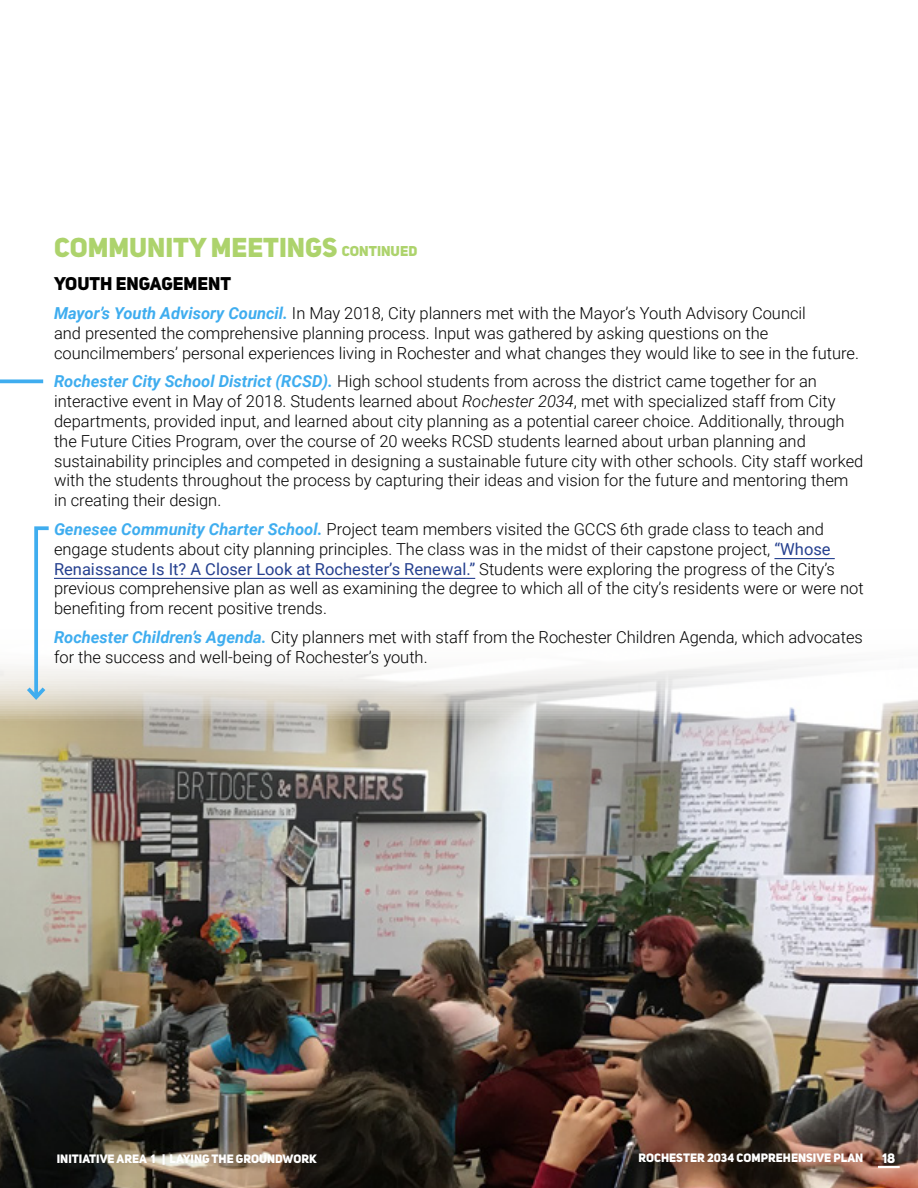
<style>
.page{position:relative;width:918px;height:1188px;background:#fff}
.page>*{position:absolute;margin:0;border:0;box-sizing:border-box;transform-origin:0 0}
.t1{font:27px "Uni Sans Heavy CAPS";color:#add36c}
.t2{font:18.15px "Uni Sans Heavy CAPS";color:#000}
.Body_Text_Black{font:300 16.5px/19.8px "Roboto";color:#000}
.t3{font:14.1px "Uni Sans Heavy CAPS";color:#add36c}
.t4{font:13.5px "Uni Sans Heavy CAPS";color:#fff}
.t5{font:12px "Uni Sans Heavy CAPS";color:#fff}
.s1{font-weight:700;font-style:italic;color:#3fadef}
.s2{font-style:italic}
.s3{font-weight:400;color:#25408f}
</style>
<div class="page">
<img style="left:0;top:664px;width:918px;height:524px">
<svg style="left:0;top:379px;width:43px;height:4px"></svg>
<hr style="left:774px;top:558px;width:61px;height:1px;background:#25408f">
<hr style="left:54px;top:578px;width:421px;height:1px;background:#25408f">
<svg style="left:23px;top:526px;width:29px;height:177px"></svg>
<hr style="left:878px;top:1166px;width:22px;height:2px;background:#fff">
<p class="t1" style="left:54px;top:230px;width:285px">COMMUNITY MEETINGS</p>
<p class="t3" style="left:342px;top:242px;width:77px">CONTINUED</p>
<p class="t2" style="left:54px;top:272px;width:179px">YOUTH ENGAGEMENT</p>
<p class="Body_Text_Black" style="left:54px;top:303px;width:807px"><span class="s1">Mayor’s Youth Advisory Council.</span> In May 2018, City planners met with the Mayor’s Youth Advisory Council<br>and presented the comprehensive planning process. Input was gathered by asking questions on the councilmembers’ personal experiences living in Rochester and what changes they would like to see in the future.</p>
<p class="Body_Text_Black" style="left:54px;top:371px;width:811px"><span class="s1">Rochester City School District (RCSD).</span> High school students from across the district came together for an interactive event in May of 2018. Students learned about <span class="s2">Rochester 2034</span>, met with specialized staff from City departments, provided input, and learned about city planning as a potential career choice. Additionally, through the Future Cities Program, over the course of 20 weeks RCSD students learned about urban planning and sustainability principles and competed in designing a sustainable future city with other schools. City staff worked with the students throughout the process by capturing their ideas and vision for the future and mentoring them in creating their design.</p>
<p class="Body_Text_Black" style="left:54px;top:519px;width:811px"><span class="s1">Genesee Community Charter School.</span> Project team members visited the GCCS 6th grade class to teach and engage students about city planning principles. The class was in the midst of their capstone project, <span class="s3">“Whose Renaissance Is It? A Closer Look at Rochester’s Renewal.”</span> Students were exploring the progress of the City’s previous comprehensive plan as well as examining the degree to which all of the city’s residents were or were not benefiting from recent positive trends.</p>
<p class="Body_Text_Black" style="left:54px;top:627px;width:810px"><span class="s1">Rochester Children’s Agenda.</span> City planners met with staff from the Rochester Children Agenda, which advocates for the success and well-being of Rochester’s youth.</p>
<p class="t5" style="left:57px;top:1151px;width:262px">INITIATIVE AREA 1 | LAYING THE GROUNDWORK</p>
<p class="t5" style="left:586px;top:1150px;width:279px">DRAFT - ROCHESTER 2034 COMPREHENSIVE PLAN</p>
<p class="t4" style="left:882px;top:1150px;width:15px">18</p>
</div>
